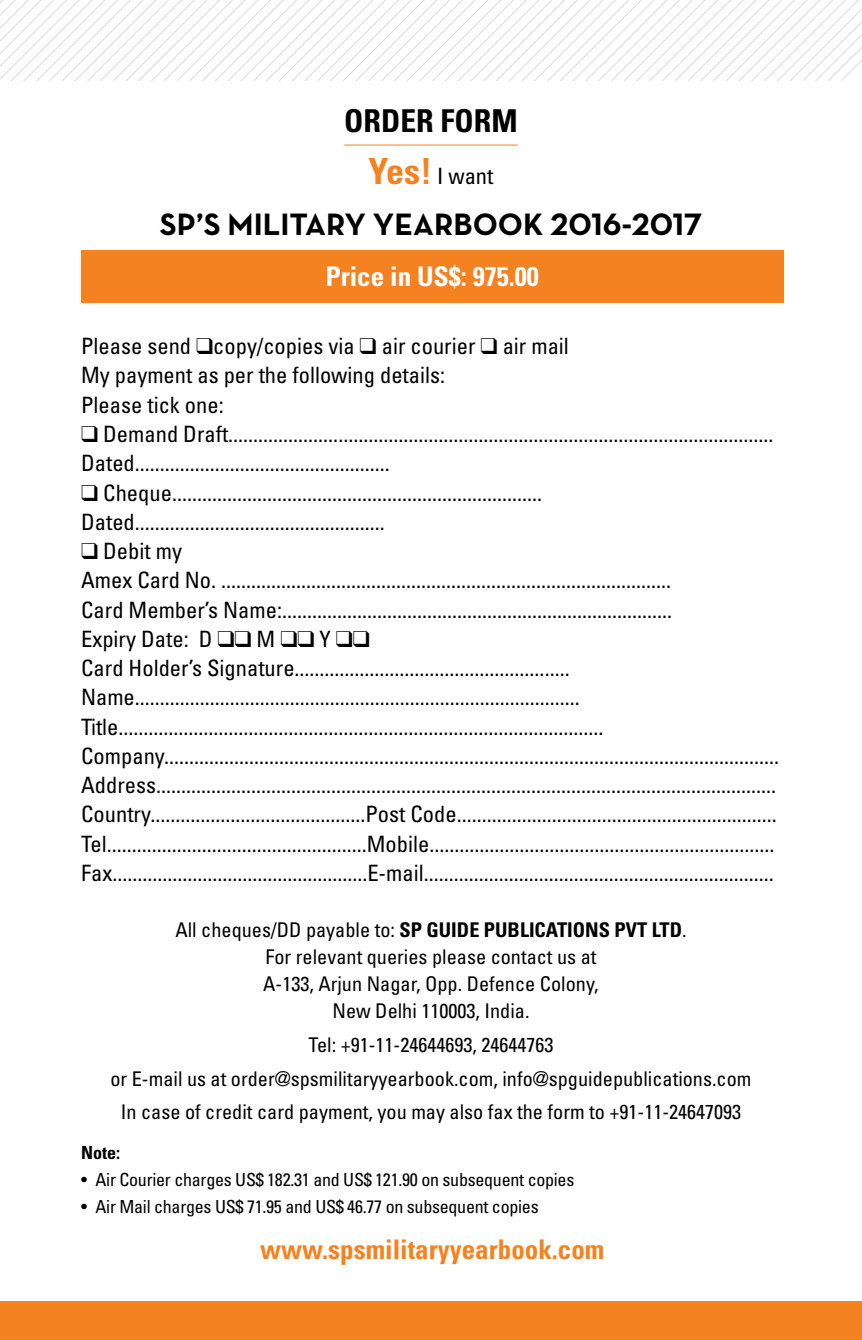
<style>
.page{position:relative;width:862px;height:1340px;background:#fff}
.page>*{position:absolute;margin:0;border:0;box-sizing:border-box;transform-origin:0 0}
.t1{font:700 31.5px "Neutraface Text";color:#000}
.t2{font:700 condensed 31.5px "Univers LT Std";color:#000}
.t3{font:700 condensed 27px "Univers LT Std";color:#f58220}
.t4{font:700 condensed 27px "Univers LT Std";color:#fff}
.t5{font:condensed 22.5px/29.2px "Univers LT Std";color:#000}
.t6{font:condensed 20.25px/33.5px "Univers LT Std";color:#000;text-align:center}
.t7{font:700 condensed 20.25px "Univers LT Std";color:#000}
.t8{font:condensed 18px "Univers LT Std";letter-spacing:-.015em;color:#000}
.t9{font:700 condensed 18px "Univers LT Std";color:#000}
.s1{font-weight:700;font-size:36px;color:#f58220}
.s2{font-weight:700}
.s3{font-weight:400}
</style>
<div class="page">
<hr style="left:344px;top:145px;width:173px;height:1px;background:#f58220">
<div style="left:81px;top:250px;width:702px;height:53px;background:#f58220"></div>
<div style="left:0;top:1301px;width:861px;height:38px;background:#f58220"></div>
<svg style="left:0;top:0;width:861px;height:81px"></svg>
<h1 class="t2" style="left:344px;top:101px;width:171px">Order Form</h1>
<p class="t5" style="left:368px;top:161px;width:126px"><span class="s1">Yes!</span> I want</p>
<h1 class="t1" style="left:160px;top:204px;width:543px">SP’S MILITARY YEARBOOK 2016-2017</h1>
<p class="t4" style="left:325px;top:260px;width:214px">Price in US$: 975.00</p>
<p class="t5" style="left:81px;top:331px;width:489px">Please send ❑copy/copies via ❑ air courier ❑ air mail<br>My payment as per the following details:<br>Please tick one:</p>
<p class="t5" style="left:81px;top:419px;width:693px">❑ Demand Draft.............................................................................................................<br>Dated...................................................</p>
<p class="t5" style="left:81px;top:477px;width:462px">❑ Cheque..........................................................................<br>Dated..................................................</p>
<p class="t5" style="left:81px;top:536px;width:699px">❑ Debit my<br>Amex Card No. ..........................................................................................<br>Card Member’s Name:..............................................................................<br>Expiry Date: D ❑❑ M ❑❑ Y ❑❑<br>Card Holder’s Signature.......................................................<br>Name.........................................................................................<br>Title.................................................................................................<br>Company...........................................................................................................................<br>Address............................................................................................................................<br>Country...........................................Post Code................................................................<br>Tel....................................................Mobile.....................................................................<br>Fax...................................................E-mail......................................................................</p>
<p class="t6" style="left:175px;top:912px;width:343px">All cheques/DD payable to: <span class="s2">SP Guide Publica</span></p>
<p class="t7" style="left:556px;top:917px;width:131px">tions Pvt Ltd<span class="s3">.</span></p>
<p class="t6" style="left:265px;top:939px;width:332px">For relevant queries please contact us at</p>
<p class="t6" style="left:263px;top:966px;width:337px">A-133, Arjun Nagar, Opp. Defence Colony,</p>
<p class="t6" style="left:332px;top:994px;width:198px">New Delhi 110003, India.</p>
<p class="t6" style="left:110px;top:1027px;width:642px">Tel: +91-11-24644693, 24644763<br>or E-mail us at order@spsmilitaryyearbook.com, info@spguidepublications.com<br>In case of credit card payment, you may also fax the form to +91-11-24647093</p>
<p class="t9" style="left:81px;top:1141px;width:41px">Note:</p>
<p class="t8" style="left:81px;top:1168px;width:494px">• Air Courier charges US$ 182.31 and US$ 121.90 on subsequent copies</p>
<p class="t8" style="left:81px;top:1195px;width:459px">• Air Mail charges US$ 71.95 and US$ 46.77 on subsequent copies</p>
<p class="t3" style="left:260px;top:1232px;width:345px">www.spsmilitaryyearbook.com</p>
</div>
